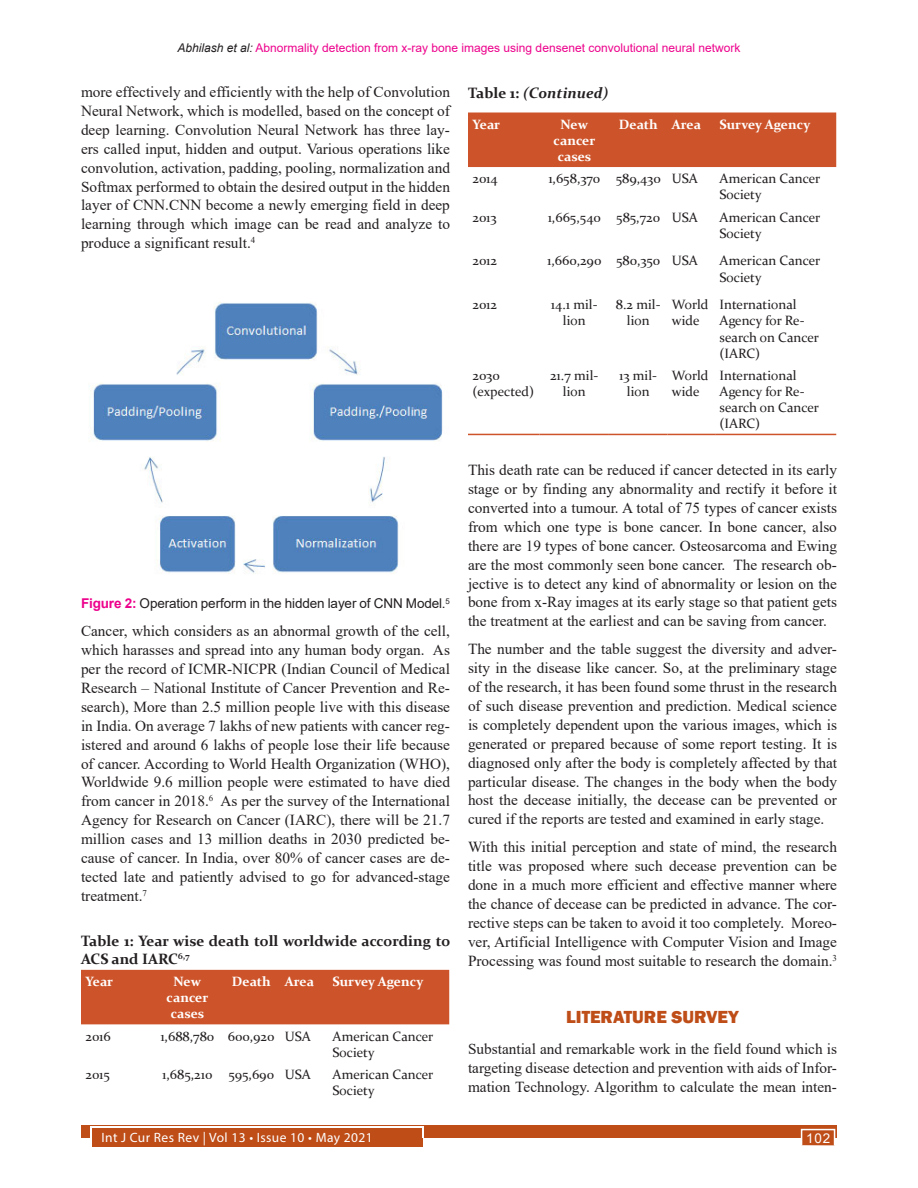
<style>
.page{position:relative;width:918px;height:1188px;background:#fff}
.page>*{position:absolute;margin:0;border:0;box-sizing:border-box;transform-origin:0 0}
.Head_1_copy_2{font:800 18px "Franklin Gothic";color:#be4d18}
.Text{font:15.3px/18.9px "Times New Roman";color:#231f20;text-align:justify}
.Table_caption{font:700 15px/18px "Constantia";color:#231f20}
.Table_caption-2{font:italic 700 15px "Constantia";color:#231f20}
.Table_text{font:13.5px/16.2px "Constantia";color:#231f20}
.Table_text-2{font:700 13.5px/16.2px "Constantia";color:#fff;text-align:center}
.Figure_caption{font:13.5px "Arial";letter-spacing:-.01em;color:#231f20}
.t1{font:13.5px "Myriad Pro";letter-spacing:.03em;color:#fff}
.t2{font:13.5px "Arial";color:#fff}
.t3{font:12px "Arial";color:#ed028c}
.s1{font-style:italic;color:#231f20}
.s2{font-style:normal}
.s3{font-weight:700;color:#ed028c}
</style>
<div class="page">
<div style="left:81px;top:1125px;width:756px;height:13px;background:#be4d18"></div>
<div style="left:92px;top:1128px;width:331px;height:19px;background:#be4d18"></div>
<hr style="left:91px;top:1127px;width:332px;height:1px;background:#fff">
<div style="left:801px;top:1129px;width:34px;height:17px;background:#be4d18;border:2px solid #fff"></div>
<img style="left:90px;top:302px;width:353px;height:272px">
<div style="left:81px;top:970px;width:368px;height:54px;background:#cd542a"></div>
<div style="left:468px;top:112px;width:368px;height:55px;background:#cd542a"></div>
<hr style="left:468px;top:434px;width:72px;height:1px;background:#cd542a">
<hr style="left:540px;top:434px;width:69px;height:1px;background:#cd542a">
<hr style="left:609px;top:434px;width:58px;height:1px;background:#cd542a">
<hr style="left:667px;top:434px;width:48px;height:1px;background:#cd542a">
<hr style="left:715px;top:434px;width:121px;height:1px;background:#cd542a">
<p class="t3" style="left:178px;top:39px;width:564px"><span class="s1">Abhilash et al:</span> Abnormality detection from x-ray bone images using densenet convolutional neural network</p>
<p class="Text" style="left:81px;top:82px;width:371px">more effectively and efficiently with the help of Convolution Neural Network, which is modelled, based on the concept of deep learning. Convolution Neural Network has three lay&shy;ers called input, hidden and output. Various operations like convolution, activation, padding, pooling, normalization and Softmax performed to obtain the desired output in the hidden layer of CNN.CNN become a newly emerging field in deep learning through which image can be read and analyze to produce a significant result.<sup>4</sup></p>
<p class="Table_caption-2" style="left:468px;top:82px;width:142px"><span class="s2">Table 1:</span> (Continued)</p>
<p class="Table_text-2" style="left:472px;top:115px;width:29px">Year</p>
<p class="Table_text-2" style="left:554px;top:115px;width:43px">New cancer cases</p>
<p class="Table_text-2" style="left:619px;top:115px;width:41px">Death</p>
<p class="Table_text-2" style="left:672px;top:115px;width:31px">Area</p>
<p class="Table_text-2" style="left:720px;top:115px;width:92px">Survey Agency</p>
<p class="Table_text" style="left:472px;top:170px;width:27px">2014</p>
<p class="Table_text" style="left:548px;top:170px;width:53px">1,658,370</p>
<p class="Table_text" style="left:616px;top:170px;width:46px">589,430</p>
<p class="Table_text" style="left:672px;top:170px;width:28px">USA</p>
<p class="Table_text" style="left:720px;top:170px;width:102px">American Cancer<br>Society</p>
<p class="Table_text" style="left:472px;top:208px;width:26px">2013</p>
<p class="Table_text" style="left:548px;top:208px;width:55px">1,665,540</p>
<p class="Table_text" style="left:616px;top:208px;width:45px">585,720</p>
<p class="Table_text" style="left:672px;top:208px;width:28px">USA</p>
<p class="Table_text" style="left:720px;top:208px;width:102px">American Cancer<br>Society</p>
<p class="Table_text" style="left:472px;top:252px;width:26px">2012</p>
<p class="Table_text" style="left:547px;top:252px;width:56px">1,660,290</p>
<p class="Table_text" style="left:616px;top:252px;width:46px">580,350</p>
<p class="Table_text" style="left:672px;top:252px;width:28px">USA</p>
<p class="Table_text" style="left:720px;top:252px;width:102px">American Cancer<br>Society</p>
<p class="Table_text" style="left:472px;top:296px;width:26px">2012</p>
<p class="Table_text" style="left:551px;top:296px;width:48px;text-align:center">14.1 mil&shy;lion</p>
<p class="Table_text" style="left:616px;top:296px;width:46px;text-align:center">8.2 mil&shy;lion</p>
<p class="Table_text" style="left:672px;top:296px;width:38px">World wide</p>
<p class="Table_text" style="left:720px;top:296px;width:101px">International<br>Agency for Re&shy;search on Cancer (IARC)</p>
<p class="Table_text" style="left:472px;top:367px;width:29px">2030</p>
<p class="Table_text" style="left:472px;top:383px;width:63px">(expected)</p>
<p class="Table_text" style="left:550px;top:367px;width:50px;text-align:center">21.7 mil&shy;lion</p>
<p class="Table_text" style="left:619px;top:367px;width:39px;text-align:center">13 mil&shy;lion</p>
<p class="Table_text" style="left:672px;top:367px;width:38px">World wide</p>
<p class="Table_text" style="left:720px;top:367px;width:101px">International<br>Agency for Re&shy;search on Cancer (IARC)</p>
<p class="Text" style="left:468px;top:460px;width:371px">This death rate can be reduced if cancer detected in its early stage or by finding any abnormality and rectify it before it converted into a tumour. A total of 75 types of cancer exists from which one type is bone cancer. In bone cancer, also there are 19 types of bone cancer. Osteosarcoma and Ewing are the most commonly seen bone cancer. The research ob&shy;jective is to detect any kind of abnormality or lesion on the bone from x-Ray images at its early stage so that patient gets the treatment at the earliest and can be saving from cancer.</p>
<p class="Text" style="left:468px;top:639px;width:371px">The number and the table suggest the diversity and adver&shy;sity in the disease like cancer. So, at the preliminary stage of the research, it has been found some thrust in the research of such disease prevention and prediction. Medical science is completely dependent upon the various images, which is generated or prepared because of some report testing. It is diagnosed only after the body is completely affected by that particular disease. The changes in the body when the body host the decease initially, the decease can be prevented or cured if the reports are tested and examined in early stage.</p>
<p class="Text" style="left:468px;top:837px;width:371px">With this initial perception and state of mind, the research title was proposed where such decease prevention can be done in a much more efficient and effective manner where the chance of decease can be predicted in advance. The cor&shy;rective steps can be taken to avoid it too completely. Moreo&shy;ver, Artificial Intelligence with Computer Vision and Image Processing was found most suitable to research the domain.<sup>3</sup></p>
<p class="Figure_caption" style="left:81px;top:594px;width:370px"><span class="s3">Figure 2:</span> Operation perform in the hidden layer of CNN Model.<sup>5</sup></p>
<p class="Text" style="left:81px;top:621px;width:371px">Cancer, which considers as an abnormal growth of the cell, which harasses and spread into any human body organ. As per the record of ICMR-NICPR (Indian Council of Medical Research – National Institute of Cancer Prevention and Re&shy;search), More than 2.5 million people live with this disease in India. On average 7 lakhs of new patients with cancer reg&shy;istered and around 6 lakhs of people lose their life because of cancer. According to World Health Organization (WHO), Worldwide 9.6 million people were estimated to have died from cancer in 2018.<sup>6</sup> As per the survey of the International Agency for Research on Cancer (IARC), there will be 21.7 million cases and 13 million deaths in 2030 predicted be&shy;cause of cancer. In India, over 80% of cancer cases are de&shy;tected late and patiently advised to go for advanced-stage treatment.<sup>7</sup></p>
<p class="Table_caption" style="left:81px;top:931px;width:371px">Table 1: Year wise death toll worldwide according to<br>ACS and IARC<sup>6,7</sup></p>
<p class="Table_text-2" style="left:86px;top:973px;width:29px">Year</p>
<p class="Table_text-2" style="left:167px;top:973px;width:43px">New cancer cases</p>
<p class="Table_text-2" style="left:232px;top:973px;width:41px">Death</p>
<p class="Table_text-2" style="left:285px;top:973px;width:31px">Area</p>
<p class="Table_text-2" style="left:333px;top:973px;width:92px">Survey Agency</p>
<p class="Table_text" style="left:86px;top:1027px;width:27px">2016</p>
<p class="Table_text" style="left:160px;top:1027px;width:55px">1,688,780</p>
<p class="Table_text" style="left:228px;top:1027px;width:48px">600,920</p>
<p class="Table_text" style="left:285px;top:1027px;width:28px">USA</p>
<p class="Table_text" style="left:333px;top:1027px;width:102px">American Cancer<br>Society</p>
<p class="Table_text" style="left:86px;top:1066px;width:26px">2015</p>
<p class="Table_text" style="left:162px;top:1066px;width:52px">1,685,210</p>
<p class="Table_text" style="left:228px;top:1066px;width:47px">595,690</p>
<p class="Table_text" style="left:285px;top:1066px;width:28px">USA</p>
<p class="Table_text" style="left:333px;top:1066px;width:102px">American Cancer<br>Society</p>
<p class="Head_1_copy_2" style="left:566px;top:1006px;width:174px">LITERATURE SURVEY</p>
<p class="Text" style="left:468px;top:1039px;width:371px">Substantial and remarkable work in the field found which is targeting disease detection and prevention with aids of Infor&shy;mation Technology. Algorithm to calculate the mean inten-</p>
<p class="t1" style="left:101px;top:1129px;width:273px">Int J Cur Res Rev | Vol 13 • Issue 10 • May 2021</p>
<p class="t2" style="left:806px;top:1129px;width:26px">102</p>
</div>
